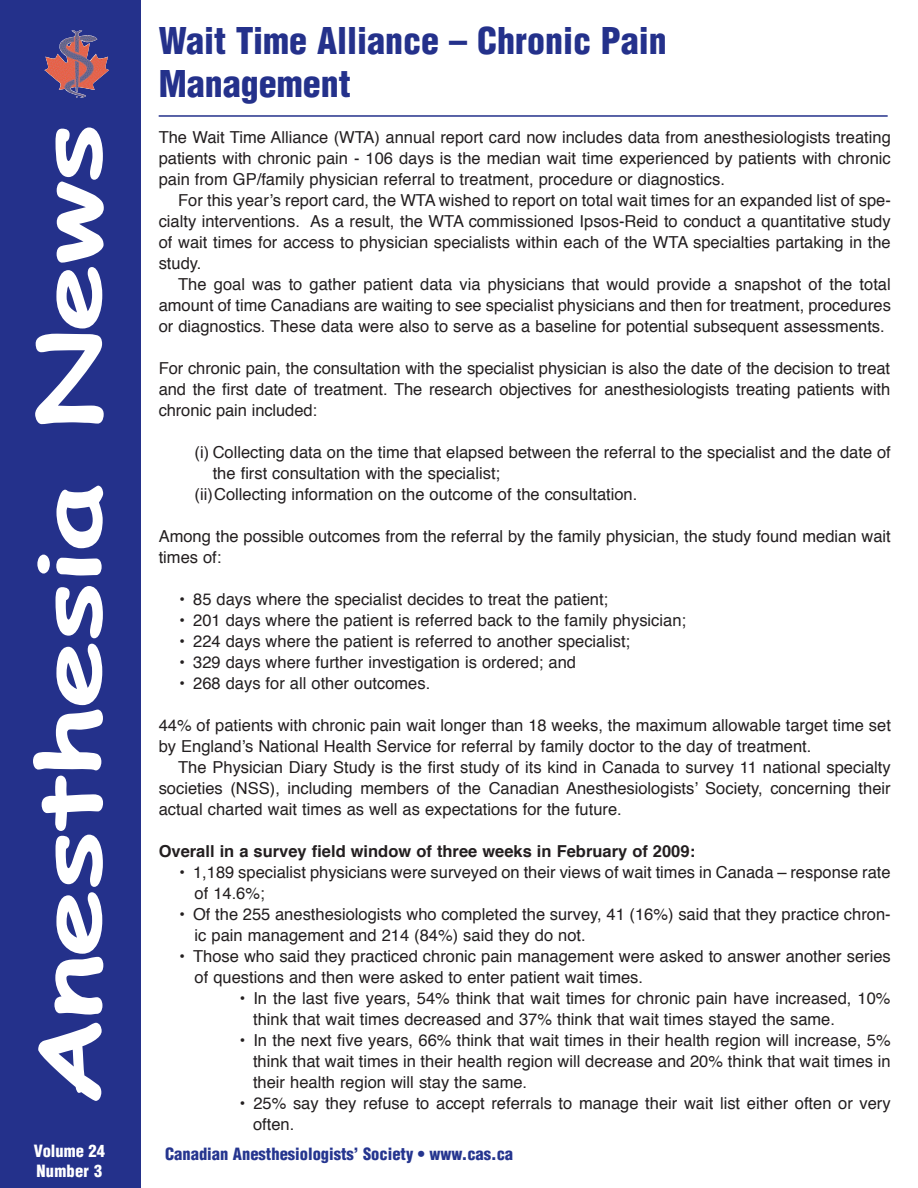
<style>
.page{position:relative;width:918px;height:1188px;background:#fff}
.page>*{position:absolute;margin:0;border:0;box-sizing:border-box;transform-origin:0 0}
.t1{font:700 86.1px "Comic Sans MS";letter-spacing:-.02em;color:#fff;scale:1.43 1}
.t2{font:900 condensed 36px/43.2px "Helvetica";color:#24318b}
.t3{font:16.5px/21px "Helvetica";color:#231f20}
.t4{font:700 16.5px "Helvetica";color:#231f20}
.t5{font:900 condensed 16.5px "Helvetica";color:#25358f}
.t6{font:900 condensed 16.5px/19.8px "Helvetica";color:#fff}
</style>
<div class="page">
<div style="left:0;top:0;width:141px;height:1188px;background:#24318b"></div>
<img style="left:44px;top:30px;width:65px;height:68px">
<hr style="left:159px;top:115px;width:729px;height:2px;background:#24318b">
<h1 class="t1" style="left:5px;top:1106px;width:689px;rotate:-90deg">Anesthesia News</h1>
<p class="t6" style="left:34px;top:1142px;width:73px">Volume 24<br>Number 3</p>
<h2 class="t2" style="left:159px;top:20px;width:510px">Wait Time Alliance – Chronic Pain<br>Management</h2>
<p class="t3" style="left:159px;top:128px;width:734px;text-align:justify">The Wait Time Alliance (WTA) annual report card now includes data from anesthesiologists treating patients with chronic pain - 106 days is the median wait time experienced by patients with chronic pain from GP/family physician referral to treatment, procedure or diagnostics.</p>
<p class="t3" style="left:159px;top:191px;width:734px;text-align:justify;text-indent:20px">For this year’s report card, the WTA wished to report on total wait times for an expanded list of spe&shy;cialty interventions. As a result, the WTA commissioned Ipsos-Reid to conduct a quantitative study of wait times for access to physician specialists within each of the WTA specialties partaking in the study.</p>
<p class="t3" style="left:159px;top:275px;width:734px;text-align:justify;text-indent:20px">The goal was to gather patient data via physicians that would provide a snapshot of the total amount of time Canadians are waiting to see specialist physicians and then for treatment, procedures or diagnostics. These data were also to serve as a baseline for potential subsequent assessments.</p>
<p class="t3" style="left:159px;top:359px;width:733px;text-align:justify">For chronic pain, the consultation with the specialist physician is also the date of the decision to treat and the first date of treatment. The research objectives for anesthesiologists treating patients with chronic pain included:</p>
<p class="t3" style="left:195px;top:443px;width:698px">(i) Collecting data on the time that elapsed between the referral to the specialist and the date of</p>
<p class="t3" style="left:213px;top:464px;width:289px">the first consultation with the specialist;</p>
<p class="t3" style="left:195px;top:485px;width:444px">(ii)Collecting information on the outcome of the consultation.</p>
<p class="t3" style="left:159px;top:527px;width:734px">Among the possible outcomes from the referral by the family physician, the study found median wait times of:</p>
<p class="t3" style="left:178px;top:590px;width:431px">• 85 days where the specialist decides to treat the patient;</p>
<p class="t3" style="left:178px;top:611px;width:509px">• 201 days where the patient is referred back to the family physician;</p>
<p class="t3" style="left:178px;top:632px;width:453px">• 224 days where the patient is referred to another specialist;</p>
<p class="t3" style="left:178px;top:653px;width:399px">• 329 days where further investigation is ordered; and</p>
<p class="t3" style="left:178px;top:674px;width:254px">• 268 days for all other outcomes.</p>
<p class="t3" style="left:159px;top:716px;width:734px">44% of patients with chronic pain wait longer than 18 weeks, the maximum allowable target time set by England’s National Health Service for referral by family doctor to the day of treatment.</p>
<p class="t3" style="left:159px;top:758px;width:734px;text-align:justify;text-indent:20px">The Physician Diary Study is the first study of its kind in Canada to survey 11 national specialty societies (NSS), including members of the Canadian Anesthesiologists’ Society, concerning their actual charted wait times as well as expectations for the future.</p>
<p class="t4" style="left:159px;top:845px;width:538px">Overall in a survey field window of three weeks in February of 2009:</p>
<p class="t3" style="left:195px;top:863px;width:698px;text-indent:-16px">• 1,189 specialist physicians were surveyed on their views of wait times in Canada – response rate of 14.6%;</p>
<p class="t3" style="left:195px;top:905px;width:698px;text-indent:-16px">• Of the 255 anesthesiologists who completed the survey, 41 (16%) said that they practice chron&shy;ic pain management and 214 (84%) said they do not.</p>
<p class="t3" style="left:195px;top:947px;width:698px;text-indent:-16px">• Those who said they practiced chronic pain management were asked to answer another series of questions and then were asked to enter patient wait times.</p>
<p class="t3" style="left:253px;top:989px;width:639px;text-indent:-15px">• In the last five years, 54% think that wait times for chronic pain have increased, 10% think that wait times decreased and 37% think that wait times stayed the same.</p>
<p class="t3" style="left:253px;top:1031px;width:639px;text-align:justify;text-indent:-15px">• In the next five years, 66% think that wait times in their health region will increase, 5% think that wait times in their health region will decrease and 20% think that wait times in their health region will stay the same.</p>
<p class="t3" style="left:253px;top:1094px;width:639px;text-indent:-15px">• 25% say they refuse to accept referrals to manage their wait list either often or very often.</p>
<p class="t5" style="left:165px;top:1145px;width:350px">Canadian Anesthesiologists’ Society • www.cas.ca</p>
</div>
